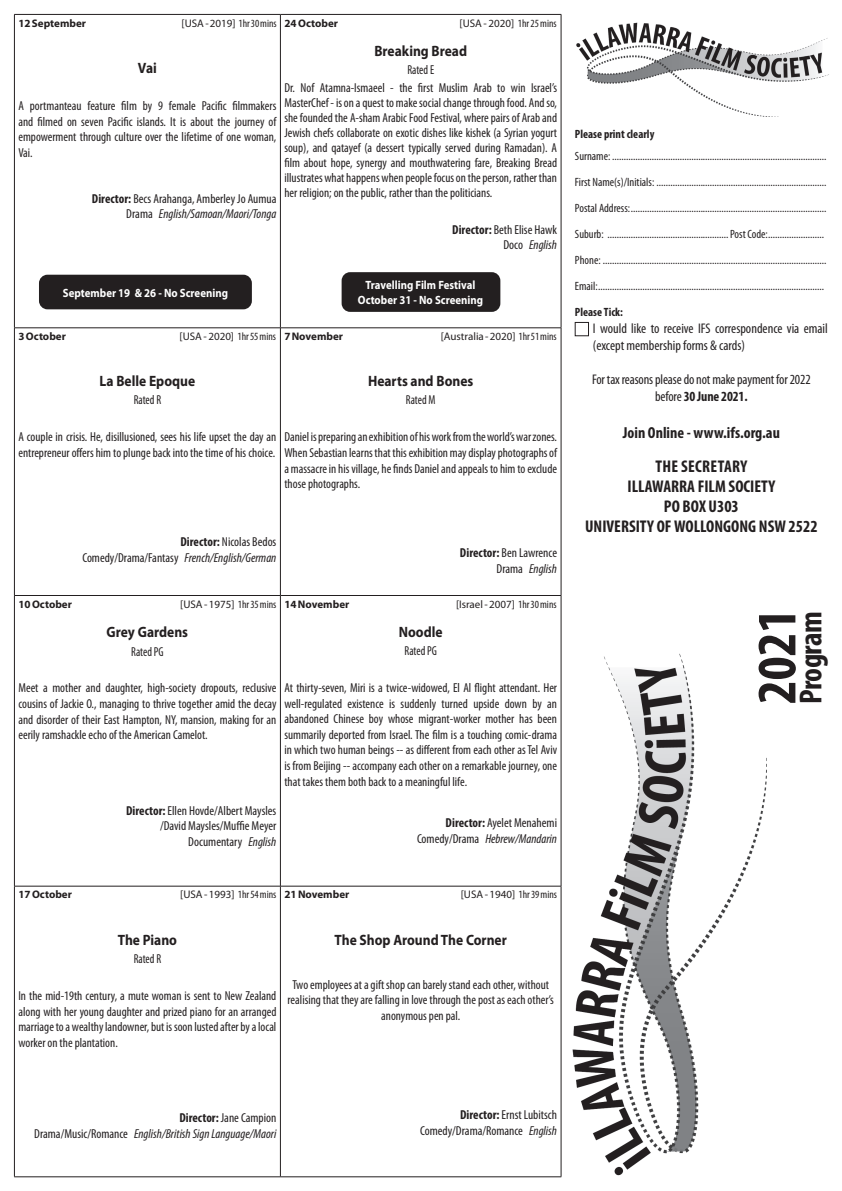
<style>
.page{position:relative;width:842px;height:1191px;background:#fff}
.page>*{position:absolute;margin:0;border:0;box-sizing:border-box;transform-origin:0 0}
.t1{font:700 condensed 56px "Myriad Pro";color:#231f20}
.t2{font:700 condensed 32px "Myriad Pro";letter-spacing:-.02em;color:#231f20}
.t3{font:700 condensed 17px/20px "Myriad Pro";color:#231f20;text-align:center}
.t4{font:700 condensed 16px "Myriad Pro";color:#231f20}
.t5{font:700 15px "Myriad Pro";color:#231f20;scale:.9 1}
.t6{font:condensed 14px/17px "Myriad Pro";letter-spacing:-.005em;color:#231f20}
.t7{font:condensed 13px/15.6px "Myriad Pro";color:#231f20;text-align:right}
.t8{font:condensed 13px/17.8px "Myriad Pro";color:#231f20;text-align:center;scale:.9 1}
.t9{font:italic condensed 13px/15.6px "Myriad Pro";color:#231f20;text-align:right}
.t10{font:condensed 12px/26px "Myriad Pro";color:#231f20}
.t11{font:700 12px/14.4px "Myriad Pro";color:#fff;text-align:center;scale:.9 1}
.t12{font:700 condensed 12px "Myriad Pro";color:#231f20}
.t13{font:11px "Myriad Pro";color:#231f20}
.t14{font:700 11px "Myriad Pro";color:#231f20}
.s1{font-stretch:condensed}
.s2{font-weight:700}
.s3{font-style:italic}
.s4{font-weight:700;font-style:normal}
.s5{font-style:normal}
</style>
<div class="page">
<img style="left:576px;top:22px;width:253px;height:95px">
<img style="left:572px;top:653px;width:195px;height:523px">
<div style="left:575px;top:322px;width:14px;height:14px;border:1px solid #231f20"></div>
<hr style="left:280px;top:14px;width:281px;height:1px;background:#231f20">
<hr style="left:561px;top:15px;width:1px;height:312px;background:#231f20">
<hr style="left:280px;top:327px;width:281px;height:1px;background:#231f20">
<hr style="left:561px;top:328px;width:1px;height:267px;background:#231f20">
<hr style="left:280px;top:595px;width:281px;height:1px;background:#231f20">
<hr style="left:561px;top:596px;width:1px;height:290px;background:#231f20">
<hr style="left:280px;top:886px;width:281px;height:1px;background:#231f20">
<hr style="left:561px;top:886px;width:1px;height:290px;background:#231f20">
<hr style="left:280px;top:1176px;width:281px;height:1px;background:#231f20">
<hr style="left:14px;top:14px;width:266px;height:1px;background:#231f20">
<hr style="left:14px;top:15px;width:1px;height:312px;background:#231f20">
<hr style="left:280px;top:15px;width:1px;height:312px;background:#231f20">
<hr style="left:14px;top:327px;width:266px;height:1px;background:#231f20">
<hr style="left:14px;top:328px;width:1px;height:267px;background:#231f20">
<hr style="left:280px;top:328px;width:1px;height:267px;background:#231f20">
<hr style="left:14px;top:595px;width:266px;height:1px;background:#231f20">
<hr style="left:14px;top:596px;width:1px;height:290px;background:#231f20">
<hr style="left:280px;top:596px;width:1px;height:290px;background:#231f20">
<hr style="left:14px;top:886px;width:266px;height:1px;background:#231f20">
<hr style="left:14px;top:886px;width:1px;height:290px;background:#231f20">
<hr style="left:280px;top:886px;width:1px;height:290px;background:#231f20">
<hr style="left:14px;top:1176px;width:266px;height:1px;background:#231f20">
<div style="left:39px;top:275px;width:213px;height:34px;background:#231f20;border-radius:9px"></div>
<div style="left:342px;top:272px;width:158px;height:40px;background:#231f20;border-radius:9px"></div>
<p class="t14" style="left:18px;top:16px;width:69px">12 September</p>
<p class="t13" style="left:182px;top:17px;width:97px">[USA - 2019] <span class="s1">1hr 30 mins</span></p>
<p class="t5" style="left:138px;top:58px;width:22px">Vai</p>
<p class="t7" style="left:18px;top:98px;width:259px;text-align:justify">A portmanteau feature film by 9 female Pacific filmmakers and filmed on seven Pacific islands. It is about the journey of empowerment through culture over the lifetime of one woman, Vai.</p>
<p class="t7" style="left:92px;top:191px;width:186px"><span class="s2">Director:</span> Becs Arahanga, Amberley Jo Aumua<br>Drama <span class="s3">English/Samoan/Maori/Tonga</span></p>
<p class="t14" style="left:284px;top:16px;width:55px">24 October</p>
<p class="t13" style="left:460px;top:17px;width:99px">[USA - 2020] <span class="s1">1hr 25 mins</span></p>
<p class="t5" style="left:374px;top:41px;width:104px">Breaking Bread</p>
<p class="t8" style="left:284px;top:61px;width:304px">Rated E<br>Dr. Nof Atamna-Ismaeel - the first Muslim Arab to win Israel’s</p>
<p class="t7" style="left:284px;top:95px;width:274px;line-height:15px;text-align:justify">MasterChef - is on a quest to make social change through food. And so, she founded the A-sham Arabic Food Festival, where pairs of Arab and Jewish chefs collaborate on exotic dishes like kishek (a Syrian yogurt soup), and qatayef (a dessert typically served during Ramadan). A film about hope, synergy and mouthwatering fare, Breaking Bread illustrates what happens when people focus on the person, rather than her religion; on the public, rather than the politicians.</p>
<p class="t7" style="left:452px;top:222px;width:106px"><span class="s2">Director:</span> Beth Elise Hawk<br>Doco <span class="s3">English</span></p>
<p class="t11" style="left:63px;top:285px;width:185px">September 19 &amp; 26 - No Screening</p>
<p class="t11" style="left:358px;top:277px;width:141px">Travelling Film Festival<br>October 31 - No Screening</p>
<p class="t14" style="left:18px;top:329px;width:49px">3 October</p>
<p class="t13" style="left:180px;top:330px;width:98px">[USA - 2020] <span class="s1">1hr 55 mins</span></p>
<p class="t5" style="left:100px;top:371px;width:108px">La Belle Epoque</p>
<p class="t8" style="left:134px;top:391px;width:32px">Rated R</p>
<p class="t7" style="left:18px;top:429px;width:259px;text-align:left">A couple in crisis. He, disillusioned, sees his life upset the day an entrepreneur offers him to plunge back into the time of his choice.</p>
<p class="t14" style="left:284px;top:329px;width:60px">7 November</p>
<p class="t13" style="left:441px;top:330px;width:117px">[Australia - 2020] <span class="s1">1hr 51 mins</span></p>
<p class="t5" style="left:368px;top:371px;width:118px">Hearts and Bones</p>
<p class="t8" style="left:406px;top:391px;width:34px">Rated M</p>
<p class="t7" style="left:284px;top:429px;width:274px;text-align:justify">Daniel is preparing an exhibition of his work from the world’s war zones.<br>When Sebastian learns that this exhibition may display photographs of a massacre in his village, he finds Daniel and appeals to him to exclude those photographs.</p>
<p class="t7" style="left:82px;top:534px;width:195px"><span class="s2">Director:</span> Nicolas Bedos<br>Comedy/Drama/Fantasy <span class="s3">French/English/German</span></p>
<p class="t7" style="left:460px;top:545px;width:99px"><span class="s2">Director:</span> Ben Lawrence<br>Drama <span class="s3">English</span></p>
<p class="t14" style="left:18px;top:597px;width:55px">10 October</p>
<p class="t13" style="left:180px;top:598px;width:98px">[USA - 1975] <span class="s1">1hr 35 mins</span></p>
<p class="t5" style="left:107px;top:622px;width:92px">Grey Gardens</p>
<p class="t8" style="left:131px;top:642px;width:38px">Rated PG</p>
<p class="t7" style="left:18px;top:680px;width:259px;text-align:justify">Meet a mother and daughter, high-society dropouts, reclusive cousins of Jackie O., managing to thrive together amid the decay and disorder of their East Hampton, NY, mansion, making for an eerily ramshackle echo of the American Camelot.</p>
<p class="t7" style="left:126px;top:802px;width:152px"><span class="s2">Director:</span> Ellen Hovde/Albert Maysles /David Maysles/Muffie Meyer<br>Documentary <span class="s3">English</span></p>
<p class="t14" style="left:284px;top:597px;width:66px">14 November</p>
<p class="t13" style="left:456px;top:598px;width:102px">[Israel - 2007] <span class="s1">1hr 30 mins</span></p>
<p class="t5" style="left:399px;top:622px;width:50px">Noodle</p>
<p class="t8" style="left:404px;top:642px;width:38px">Rated PG</p>
<p class="t7" style="left:284px;top:680px;width:274px;text-align:justify">At thirty-seven, Miri is a twice-widowed, El Al flight attendant. Her well-regulated existence is suddenly turned upside down by an abandoned Chinese boy whose migrant-worker mother has been summarily deported from Israel. The film is a touching comic-drama in which two human beings -- as different from each other as Tel Aviv is from Beijing -- accompany each other on a remarkable journey, one that takes them both back to a meaningful life.</p>
<p class="t7" style="left:417px;top:815px;width:142px"><span class="s2">Director:</span> Ayelet Menahemi<br>Comedy/Drama <span class="s3">Hebrew/Mandarin</span></p>
<p class="t14" style="left:18px;top:887px;width:55px">17 October</p>
<p class="t13" style="left:180px;top:888px;width:98px">[USA - 1993] <span class="s1">1hr 54 mins</span></p>
<p class="t5" style="left:118px;top:930px;width:67px">The Piano</p>
<p class="t8" style="left:134px;top:950px;width:32px">Rated R</p>
<p class="t7" style="left:18px;top:988px;width:260px;text-align:justify">In the mid-19th century, a mute woman is sent to New Zealand along with her young daughter and prized piano for an arranged marriage to a wealthy landowner, but is soon lusted after by a local worker on the plantation.</p>
<p class="t14" style="left:284px;top:887px;width:66px">21 November</p>
<p class="t13" style="left:461px;top:888px;width:98px">[USA - 1940] <span class="s1">1hr 39 mins</span></p>
<p class="t5" style="left:335px;top:930px;width:193px">The Shop Around The Corner</p>
<p class="t7" style="left:288px;top:977px;width:268px;text-align:center">Two employees at a gift shop can barely stand each other, without realising that they are falling in love through the post as each other’s anonymous pen pal.</p>
<p class="t12" style="left:575px;top:126px;width:81px">Please print clearly</p>
<p class="t10" style="left:575px;top:143px;width:253px">Surname: ............................................................................................<br>First Name(s)/Initials: .........................................................................<br>Postal Address:....................................................................................<br>Suburb: ....................................................Post Code:........................<br>Phone: ................................................................................................<br>Email:.................................................................................................</p>
<p class="t12" style="left:575px;top:304px;width:50px">Please Tick:</p>
<p class="t6" style="left:593px;top:320px;width:236px">I would like to receive IFS correspondence via email (except membership forms &amp; cards)</p>
<p class="t6" style="left:592px;top:371px;width:220px;text-align:center">For tax reasons please do not make payment for 2022 before <span class="s2">30 June 2021.</span></p>
<p class="t4" style="left:623px;top:423px;width:159px">Join Online - www.ifs.org.au</p>
<h3 class="t3" style="left:585px;top:456px;width:234px">THE SECRETARY<br>ILLAWARRA FILM SOCIETY<br>PO BOX U303<br>UNIVERSITY OF WOLLONGONG NSW 2522</h3>
<h1 class="t1" style="left:742px;top:704px;width:97px;rotate:-90deg">2021</h1>
<h2 class="t2" style="left:791px;top:704px;width:94px;rotate:-90deg">Program</h2>
<p class="t9" style="left:34px;top:1110px;width:244px"><span class="s4">Director:</span> <span class="s5">Jane Campion<br>Drama/Music/Romance</span> English/British Sign Language/Maori</p>
<p class="t7" style="left:420px;top:1107px;width:138px"><span class="s2">Director:</span> Ernst Lubitsch<br>Comedy/Drama/Romance <span class="s3">English</span></p>
</div>
